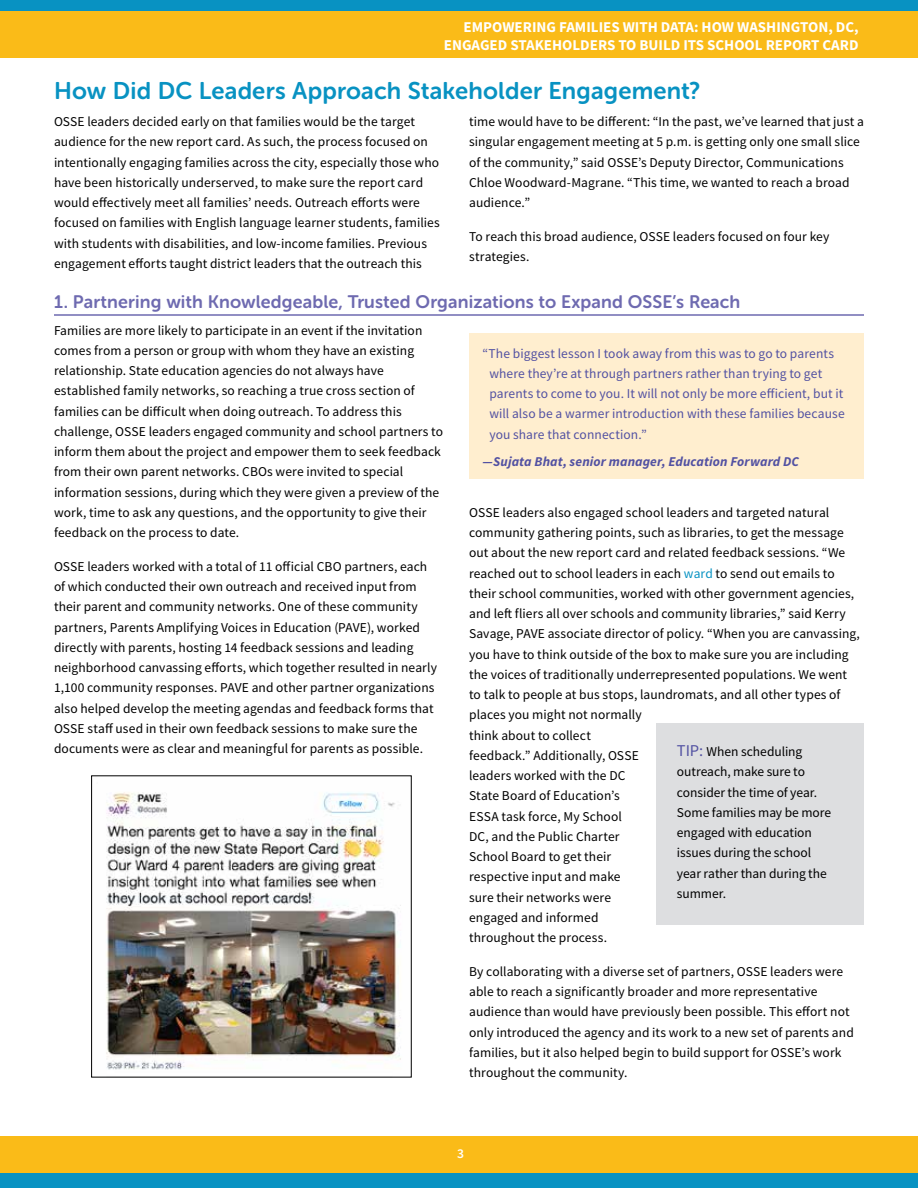
<style>
.page{position:relative;width:918px;height:1188px;background:#fff}
.page>*{position:absolute;margin:0;border:0;box-sizing:border-box;transform-origin:0 0}
.t1{font:24px "Museo Sans Rounded 700";letter-spacing:.01em;color:#0892c2}
.t2{font:18px "Museo Sans Rounded 700";letter-spacing:.01em;color:#6e6ab0}
.t3{font:700 15px/18px "Source Sans Pro";color:#fff;text-align:right}
.t4{font:13.5px/20.2px "Source Sans Pro";letter-spacing:.005em;color:#000}
.t5{font:13.5px/20.2px "Source Sans Pro";letter-spacing:.005em;color:#5251a2}
.t6{font:italic 700 13.5px "Source Sans Pro";letter-spacing:.01em;color:#5251a2}
.t7{font:600 13.5px "Source Sans Pro";color:#fff}
.s1{color:#0892c2}
.s2{font-size:16.5px;color:#5251a2}
</style>
<div class="page">
<div style="left:0;top:0;width:918px;height:58px;background:#fabb18"></div>
<div style="left:0;top:0;width:918px;height:11px;background:#0892c2"></div>
<div style="left:0;top:1137px;width:918px;height:47px;background:#fabb18"></div>
<div style="left:0;top:1174px;width:918px;height:14px;background:#0892c2"></div>
<hr style="left:54px;top:314px;width:810px;height:2px;background:#6e6ab0">
<div style="left:469px;top:334px;width:395px;height:145px;background:#ffeecf"></div>
<img style="left:106px;top:792px;width:295px;height:278px">
<div style="left:657px;top:724px;width:207px;height:201px;background:#dddee0"></div>
<p class="t3" style="left:444px;top:18px;width:416px">EMPOWERING FAMILIES WITH DATA: HOW WASHINGTON, DC,<br>ENGAGED STAKEHOLDERS TO BUILD ITS SCHOOL REPORT CARD</p>
<h1 class="t1" style="left:54px;top:77px;width:648px">How Did DC Leaders Approach Stakeholder Engagement?</h1>
<p class="t4" style="left:54px;top:111px;width:387px">OSSE leaders decided early on that families would be the target audience for the new report card. As such, the process focused on intentionally engaging families across the city, especially those who have been historically underserved, to make sure the report card would effectively meet all families’ needs. Outreach efforts were focused on families with English language learner students, families with students with disabilities, and low-income families. Previous engagement efforts taught district leaders that the outreach this</p>
<p class="t4" style="left:469px;top:111px;width:396px">time would have to be different: “In the past, we’ve learned that just a singular engagement meeting at 5 p.m. is getting only one small slice of the community,” said OSSE’s Deputy Director, Communications Chloe Woodward-Magrane. “This time, we wanted to reach a broad audience.”</p>
<p class="t4" style="left:469px;top:226px;width:362px">To reach this broad audience, OSSE leaders focused on four key strategies.</p>
<h2 class="t2" style="left:54px;top:291px;width:688px">1. Partnering with Knowledgeable, Trusted Organizations to Expand OSSE’s Reach</h2>
<p class="t4" style="left:54px;top:320px;width:391px">Families are more likely to participate in an event if the invitation comes from a person or group with whom they have an existing relationship. State education agencies do not always have established family networks, so reaching a true cross section of families can be difficult when doing outreach. To address this challenge, OSSE leaders engaged community and school partners to inform them about the project and empower them to seek feedback from their own parent networks. CBOs were invited to special information sessions, during which they were given a preview of the work, time to ask any questions, and the opportunity to give their feedback on the process to date.</p>
<p class="t4" style="left:54px;top:556px;width:384px">OSSE leaders worked with a total of 11 official CBO partners, each of which conducted their own outreach and received input from their parent and community networks. One of these community partners, Parents Amplifying Voices in Education (PAVE), worked directly with parents, hosting 14 feedback sessions and leading neighborhood canvassing efforts, which together resulted in nearly 1,100 community responses. PAVE and other partner organizations also helped develop the meeting agendas and feedback forms that OSSE staff used in their own feedback sessions to make sure the documents were as clear and meaningful for parents as possible.</p>
<p class="t5" style="left:489px;top:343px;width:357px;text-indent:-7px">“The biggest lesson I took away from this was to go to parents where they’re at through partners rather than trying to get parents to come to you. It will not only be more efficient, but it will also be a warmer introduction with these families because you share that connection.”</p>
<p class="t6" style="left:483px;top:452px;width:318px">—Sujata Bhat, senior manager, Education Forward DC</p>
<p class="t4" style="left:469px;top:502px;width:392px">OSSE leaders also engaged school leaders and targeted natural community gathering points, such as libraries, to get the message out about the new report card and related feedback sessions. “We reached out to school leaders in each <span class="s1">ward</span> to send out emails to their school communities, worked with other government agencies, and left fliers all over schools and community libraries,” said Kerry Savage, PAVE associate director of policy. “When you are canvassing, you have to think outside of the box to make sure you are including the voices of traditionally underrepresented populations. We went to talk to people at bus stops, laundromats, and all other types of places you might not normally<br>think about to collect<br>feedback.” Additionally, OSSE<br>leaders worked with the DC<br>State Board of Education’s<br>ESSA task force, My School<br>DC, and the Public Charter<br>School Board to get their<br>respective input and make<br>sure their networks were<br>engaged and informed<br>throughout the process.</p>
<p class="t4" style="left:469px;top:961px;width:386px">By collaborating with a diverse set of partners, OSSE leaders were able to reach a significantly broader and more representative audience than would have previously been possible. This effort not only introduced the agency and its work to a new set of parents and families, but it also helped begin to build support for OSSE’s work throughout the community.</p>
<p class="t4" style="left:677px;top:742px;width:156px"><span class="s2">TIP:</span> When scheduling outreach, make sure to consider the time of year.<br>Some families may be more engaged with education issues during the school year rather than during the summer.</p>
<p class="t7" style="left:457px;top:1145px;width:8px">3</p>
</div>
